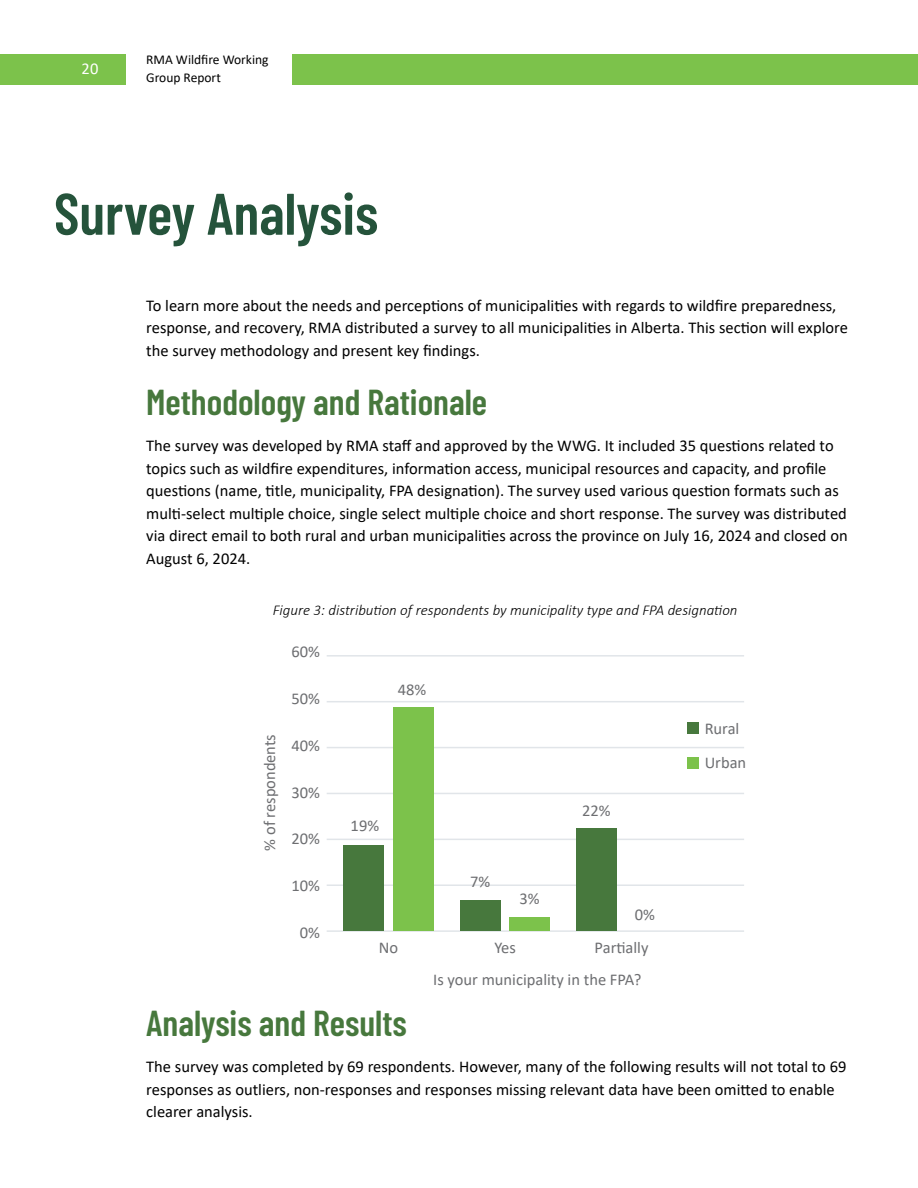
<style>
.page{position:relative;width:918px;height:1188px;background:#fff}
.page>*{position:absolute;margin:0;border:0;box-sizing:border-box;transform-origin:0 0}
.t1{font:600 58.5px "Barlow Condensed";color:#25533b}
.t2{font:600 36px "Barlow Condensed";color:#47783d}
.t3{font:16.5px/22.5px "Calibri";color:#000}
.t4{font:16.5px/34.5px "Calibri";color:#6d6e71}
.t5{font:16.5px "Calibri";color:#fff}
.t6{font:italic 300 15px "Calibri";color:#000}
.t7{font:13.5px/18px "Calibri";color:#000}
</style>
<div class="page">
<div style="left:0;top:54px;width:126px;height:30px;background:#7cc24b"></div>
<div style="left:292px;top:54px;width:626px;height:30px;background:#7cc24b"></div>
<hr style="left:327px;top:930px;width:417px;height:2px;background:#e1e5e9">
<hr style="left:327px;top:884px;width:417px;height:2px;background:#e1e5e9">
<hr style="left:327px;top:839px;width:417px;height:1px;background:#e1e5e9">
<hr style="left:327px;top:793px;width:417px;height:1px;background:#e1e5e9">
<hr style="left:327px;top:747px;width:417px;height:1px;background:#e1e5e9">
<hr style="left:327px;top:701px;width:417px;height:1px;background:#e1e5e9">
<hr style="left:327px;top:655px;width:417px;height:2px;background:#e1e5e9">
<div style="left:344px;top:845px;width:40px;height:85px;background:#47783d"></div>
<div style="left:460px;top:900px;width:40px;height:30px;background:#47783d"></div>
<div style="left:576px;top:828px;width:41px;height:102px;background:#47783d"></div>
<div style="left:393px;top:707px;width:40px;height:223px;background:#7cc24b"></div>
<div style="left:509px;top:917px;width:41px;height:13px;background:#7cc24b"></div>
<div style="left:687px;top:722px;width:12px;height:12px;background:#47783d"></div>
<div style="left:687px;top:757px;width:12px;height:12px;background:#7cc24b"></div>
<p class="t5" style="left:82px;top:57px;width:18px">20</p>
<p class="t7" style="left:146px;top:50px;width:124px">RMA Wildfire Working<br>Group Report</p>
<h1 class="t1" style="left:54px;top:172px;width:326px">Survey Analysis</h1>
<p class="t3" style="left:146px;top:294px;width:703px">To learn more about the needs and perceptions of municipalities with regards to wildfire preparedness, response, and recovery, RMA distributed a survey to all municipalities in Alberta. This section will explore the survey methodology and present key findings.</p>
<h2 class="t2" style="left:146px;top:377px;width:342px">Methodology and Rationale</h2>
<p class="t3" style="left:146px;top:434px;width:703px">The survey was developed by RMA staff and approved by the WWG. It included 35 questions related to topics such as wildfire expenditures, information access, municipal resources and capacity, and profile questions (name, title, municipality, FPA designation). The survey used various question formats such as multi-select multiple choice, single select multiple choice and short response. The survey was distributed via direct email to both rural and urban municipalities across the province on July 16, 2024 and closed on August 6, 2024.</p>
<p class="t6" style="left:273px;top:601px;width:466px">Figure 3: distribution of respondents by municipality type and FPA designation</p>
<p class="t4" style="left:291px;top:634px;width:30px">60%</p>
<p class="t4" style="left:252px;top:851px;width:118px;rotate:-90deg">% of respondents</p>
<p class="t4" style="left:291px;top:681px;width:30px">50%</p>
<p class="t4" style="left:291px;top:728px;width:30px">40%</p>
<p class="t4" style="left:291px;top:774px;width:30px">30%</p>
<p class="t4" style="left:291px;top:821px;width:30px">20%</p>
<p class="t4" style="left:291px;top:868px;width:30px">10%</p>
<p class="t4" style="left:300px;top:915px;width:22px">0%</p>
<p class="t4" style="left:398px;top:672px;width:30px">48%</p>
<p class="t4" style="left:351px;top:808px;width:30px">19%</p>
<p class="t4" style="left:470px;top:864px;width:22px">7%</p>
<p class="t4" style="left:519px;top:881px;width:22px">3%</p>
<p class="t4" style="left:582px;top:793px;width:30px">22%</p>
<p class="t4" style="left:635px;top:897px;width:22px">0%</p>
<p class="t4" style="left:379px;top:930px;width:21px">No</p>
<p class="t4" style="left:494px;top:930px;width:23px">Yes</p>
<p class="t4" style="left:595px;top:930px;width:55px">Partially</p>
<p class="t4" style="left:433px;top:962px;width:210px">Is your municipality in the FPA?</p>
<p class="t4" style="left:705px;top:710px;width:43px">Rural<br>Urban</p>
<h2 class="t2" style="left:146px;top:997px;width:262px">Analysis and Results</h2>
<p class="t3" style="left:146px;top:1055px;width:702px">The survey was completed by 69 respondents. However, many of the following results will not total to 69 responses as outliers, non-responses and responses missing relevant data have been omitted to enable clearer analysis.</p>
</div>
